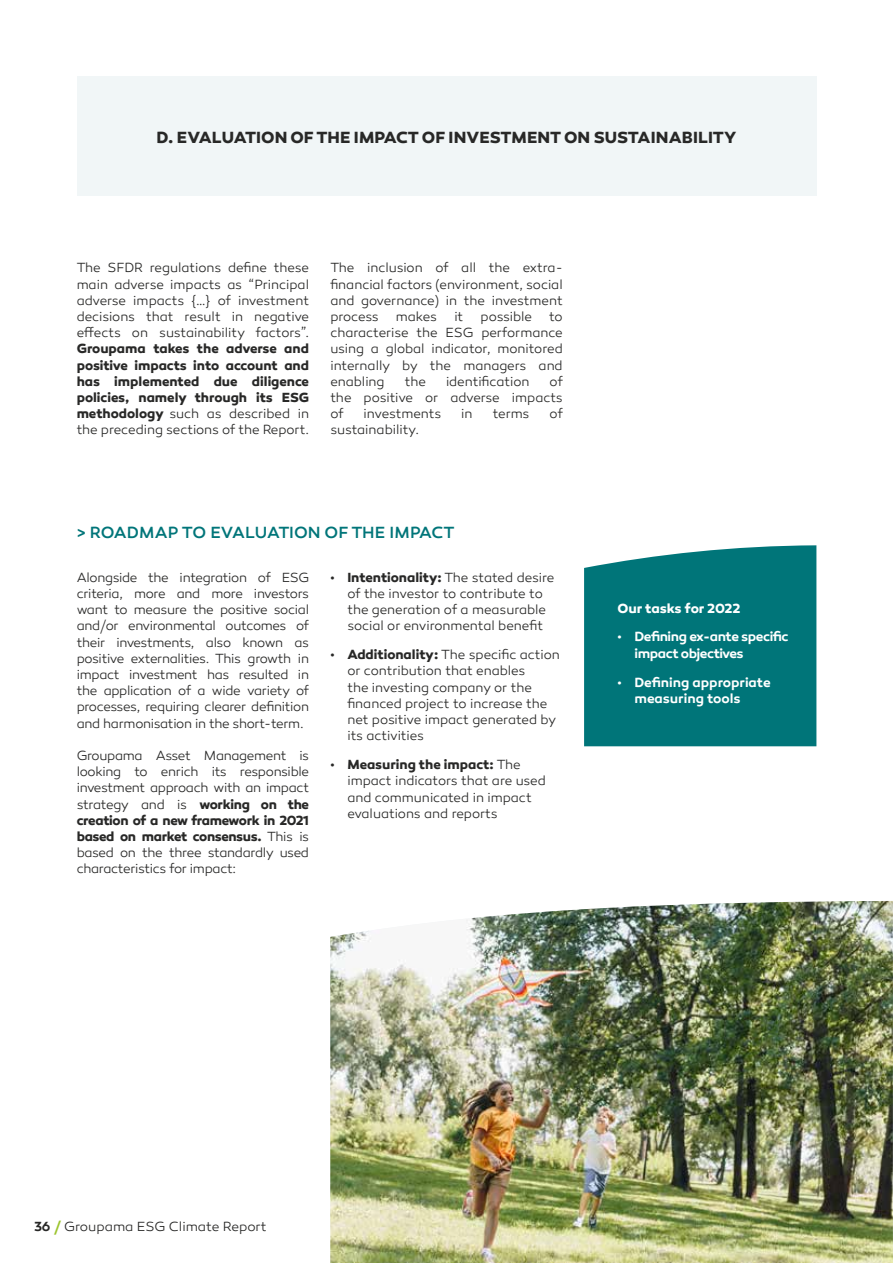
<style>
.page{position:relative;width:893px;height:1263px;background:#fff}
.page>*{position:absolute;margin:0;border:0;box-sizing:border-box;transform-origin:0 0}
.t1{font:700 16.5px "Canaro";letter-spacing:.005em;color:#282827}
.t2{font:500 16.5px "Canaro";color:#007579}
.t3{font:300 13.5px/16.2px "Canaro";letter-spacing:-.005em;color:#282827;text-align:justify}
.t4{font:700 13.5px/16.2px "Canaro";letter-spacing:-.005em;color:#282827;text-align:justify}
.t5{font:600 13.5px/16.2px "Canaro";letter-spacing:-.03em;color:#fff}
.t6{font:600 13.5px/16.2px "Canaro";letter-spacing:-.005em;color:#fff}
.t7{font:700 13.5px "Canaro";letter-spacing:-.01em;color:#fff}
.s1{font-weight:300}
.s2{font-weight:700}
.s3{font-weight:600}
.s4{font-weight:700;color:#9cc42e}
</style>
<div class="page">
<div style="left:77px;top:77px;width:739px;height:119px;background:#f1f6f7"></div>
<div style="left:584px;top:545px;width:232px;height:201px;background:#007579"></div>
<img style="left:330px;top:901px;width:563px;height:362px">
<p class="t1" style="left:157px;top:127px;width:581px">D. EVALUATION OF THE IMPACT OF INVESTMENT ON SUSTAINABILITY</p>
<p class="t3" style="left:77px;top:260px;width:234px">The SFDR regulations define these main adverse impacts as “Principal adverse impacts {…} of investment decisions that result in negative effects on sustainability factors”.</p>
<p class="t4" style="left:77px;top:341px;width:234px">Groupama takes the adverse and positive impacts into account and has implemented due diligence policies, namely through its ESG methodology <span class="s1">such as described in the preceding sections of the Report.</span></p>
<p class="t3" style="left:330px;top:260px;width:234px">The inclusion of all the extra&shy;financial factors (environment, social and governance) in the investment process</p>
<p class="t3" style="left:396px;top:308px;width:43px">makes</p>
<p class="t3" style="left:454px;top:308px;width:11px">it</p>
<p class="t3" style="left:481px;top:308px;width:53px">possible</p>
<p class="t3" style="left:330px;top:308px;width:234px;text-indent:219px">to characterise the ESG performance using a global indicator, monitored internally by the managers and enabling</p>
<p class="t3" style="left:330px;top:373px;width:234px;text-indent:219px">of the positive or adverse impacts of</p>
<p class="t3" style="left:405px;top:373px;width:23px">the</p>
<p class="t3" style="left:446px;top:373px;width:85px">identification</p>
<p class="t3" style="left:364px;top:406px;width:79px">investments</p>
<p class="t3" style="left:461px;top:406px;width:13px">in</p>
<p class="t3" style="left:493px;top:406px;width:38px">terms</p>
<p class="t3" style="left:549px;top:406px;width:15px">of</p>
<p class="t3" style="left:330px;top:422px;width:90px">sustainability.</p>
<p class="t2" style="left:77px;top:523px;width:379px">&gt; ROADMAP TO EVALUATION OF THE IMPACT</p>
<p class="t3" style="left:77px;top:569px;width:234px">Alongside the integration of ESG criteria, more and more investors want to measure the positive social and/or environmental outcomes of their investments, also known as positive externalities. This growth in impact investment has resulted in the application of a wide variety of processes, requiring clearer definition and harmonisation in the short-term.</p>
<p class="t3" style="left:77px;top:747px;width:234px">Groupama Asset Management is looking to enrich its responsible investment approach with an impact strategy and is <span class="s2">working on the creation of a new framework in 2021 based on market consensus.</span> This is based on the three standardly used characteristics for impact:</p>
<p class="t3" style="left:347px;top:569px;width:208px;text-align:left;text-indent:-17px">• <span class="s2">Intentionality:</span> The stated desire of the investor to contribute to the generation of a measurable social or environmental benefit</p>
<p class="t3" style="left:347px;top:647px;width:214px;text-align:left;text-indent:-17px">• <span class="s2">Additionality:</span> The specific action or contribution that enables<br>the investing company or the financed project to increase the net positive impact generated by its activities</p>
<p class="t3" style="left:347px;top:757px;width:200px;text-align:left;text-indent:-17px">• <span class="s2">Measuring the impact:</span> The impact indicators that are used and communicated in impact evaluations and reports</p>
<p class="t7" style="left:617px;top:599px;width:124px">Our tasks for 2022</p>
<p class="t5" style="left:634px;top:629px;width:155px;text-indent:-17px"><span class="s1">•</span> Defining ex-ante specific impact objectives</p>
<p class="t6" style="left:634px;top:674px;width:138px;text-indent:-17px"><span class="s1">•</span> Defining appropriate measuring tools</p>
<p class="t3" style="left:34px;top:1219px;width:234px"><span class="s3">36</span> <span class="s4">/</span> Groupama ESG Climate Report</p>
</div>
